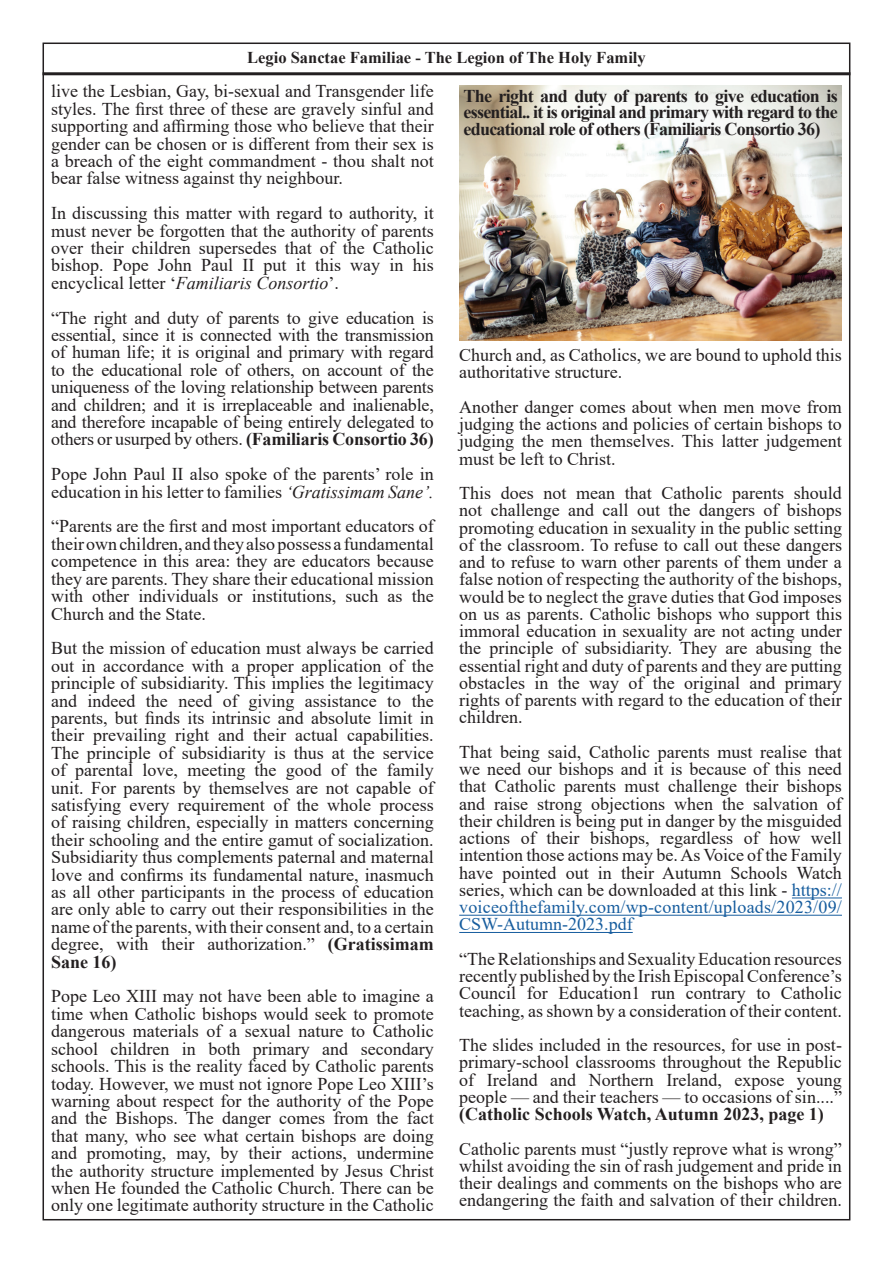
<style>
.page{position:relative;width:893px;height:1263px;background:#fff}
.page>*{position:absolute;margin:0;border:0;box-sizing:border-box;transform-origin:0 0}
.t1{font:18px/17.4px "Times New Roman";color:#231f20;text-align:justify}
.t2{font:700 18px/16.5px "Times New Roman";letter-spacing:-.04em;color:#231f20;text-align:justify}
.t3{font:700 18px "Times New Roman";color:#231f20}
.t4{font:700 16.5px "Times New Roman";color:#231f20}
.s1{font-style:italic}
.s2{font-weight:700}
.s3{color:#175d9e}
</style>
<div class="page">
<hr style="left:43px;top:72px;width:807px;height:3px;background:#231f20">
<hr style="left:792px;top:897px;width:50px;height:1px;background:#175d9e">
<hr style="left:459px;top:915px;width:383px;height:1px;background:#175d9e">
<hr style="left:459px;top:932px;width:174px;height:1px;background:#175d9e">
<img style="left:459px;top:85px;width:383px;height:255px">
<p class="t4" style="left:247px;top:46px;width:400px">Legio Sanctae Familiae - The Legion of The Holy Family</p>
<p class="t1" style="left:51px;top:82px;width:384px">live the Lesbian, Gay, bi-sexual and Transgender life styles. The first three of these are gravely sinful and supporting and affirming those who believe that their gender can be chosen or is different from their sex is a breach of the eight commandment - thou shalt not bear false witness against thy neighbour.</p>
<p class="t1" style="left:51px;top:204px;width:384px">In discussing this matter with regard to authority, it must never be forgotten that the authority of parents over their children supersedes that of the Catholic bishop. Pope John Paul II put it this way in his encyclical letter ‘<span class="s1">Familiaris Consortio</span>’.</p>
<p class="t1" style="left:51px;top:308px;width:384px">“The right and duty of parents to give education is essential, since it is connected with the transmission of human life; it is original and primary with regard to the educational role of others, on account of the uniqueness of the loving relationship between parents and children; and it is irreplaceable and inalienable, and therefore incapable of being entirely delegated to others or usurped by others. <span class="s2">(Familiaris Consortio 36)</span></p>
<p class="t1" style="left:51px;top:465px;width:384px">Pope John Paul II also spoke of the parents’ role in education in his letter to families <span class="s1">‘Gratissimam Sane’.</span></p>
<p class="t1" style="left:51px;top:517px;width:384px">“Parents are the first and most important educators of their own children, and they also possess a fundamental competence in this area: they are educators because they are parents. They share their educational mission with other individuals or institutions, such as the Church and the State.</p>
<p class="t1" style="left:51px;top:639px;width:384px">But the mission of education must always be carried out in accordance with a proper application of the principle of subsidiarity. This implies the legitimacy and indeed the need of giving assistance to the parents, but finds its intrinsic and absolute limit in their prevailing right and their actual capabilities.<br>The principle of subsidiarity is thus at the service of parental love, meeting the good of the family unit. For parents by themselves are not capable of satisfying every requirement of the whole process of raising children, especially in matters concerning their schooling and the entire gamut of socialization.<br>Subsidiarity thus complements paternal and maternal love and confirms its fundamental nature, inasmuch as all other participants in the process of education are only able to carry out their responsibilities in the name of the parents, with their consent and, to a certain degree, with their authorization.” <span class="s2">(Gratissimam Sane 16)</span></p>
<p class="t1" style="left:51px;top:987px;width:384px">Pope Leo XIII may not have been able to imagine a time when Catholic bishops would seek to promote dangerous materials of a sexual nature to Catholic school children in both primary and secondary schools. This is the reality faced by Catholic parents today. However, we must not ignore Pope Leo XIII’s warning about respect for the authority of the Pope and the Bishops. The danger comes from the fact that many, who see what certain bishops are doing and promoting, may, by their actions, undermine the authority structure implemented by Jesus Christ when He founded the Catholic Church. There can be only one legitimate authority structure in the Catholic</p>
<p class="t2" style="left:463px;top:87px;width:376px">The right and duty of parents to give education is essential.. it is original and primary with regard to the educational role of others (Familiaris Consortio 36)</p>
<p class="t1" style="left:459px;top:346px;width:384px">Church and, as Catholics, we are bound to uphold this authoritative structure.</p>
<p class="t1" style="left:459px;top:398px;width:384px">Another danger comes about when men move from judging the actions and policies of certain bishops to judging the men themselves. This latter judgement must be left to Christ.</p>
<p class="t1" style="left:459px;top:484px;width:384px">This does not mean that Catholic parents should not challenge and call out the dangers of bishops promoting education in sexuality in the public setting of the classroom. To refuse to call out these dangers and to refuse to warn other parents of them under a false notion of respecting the authority of the bishops, would be to neglect the grave duties that God imposes on us as parents. Catholic bishops who support this immoral education in sexuality are not acting under the principle of subsidiarity. They are abusing the essential right and duty of parents and they are putting obstacles in the way of the original and primary rights of parents with regard to the education of their children.</p>
<p class="t1" style="left:459px;top:743px;width:384px">That being said, Catholic parents must realise that we need our bishops and it is because of this need that Catholic parents must challenge their bishops and raise strong objections when the salvation of their children is being put in danger by the misguided actions of their bishops, regardless of how well intention those actions may be. As Voice of the Family have pointed out in their Autumn Schools Watch series, which can be downloaded at this link - <span class="s3">https:// voiceofthefamily.com/wp-content/uploads/2023/09/ CSW-Autumn-2023.pdf</span></p>
<p class="t1" style="left:459px;top:950px;width:384px">“The Relationships and Sexuality Education resources recently published by the Irish Episcopal Conference’s Council for Education1 run contrary to Catholic teaching, as shown by a consideration of their content.</p>
<p class="t1" style="left:459px;top:1036px;width:384px">The slides included in the resources, for use in post&shy;primary-school classrooms throughout the Republic of Ireland and Northern Ireland, expose young people — and their teachers — to occasions of sin....”</p>
<p class="t3" style="left:459px;top:1101px;width:366px">(Catholic Schools Watch, Autumn 2023, page 1)</p>
<p class="t1" style="left:459px;top:1139px;width:384px">Catholic parents must “justly reprove what is wrong” whilst avoiding the sin of rash judgement and pride in their dealings and comments on the bishops who are endangering the faith and salvation of their children.</p>
</div>
